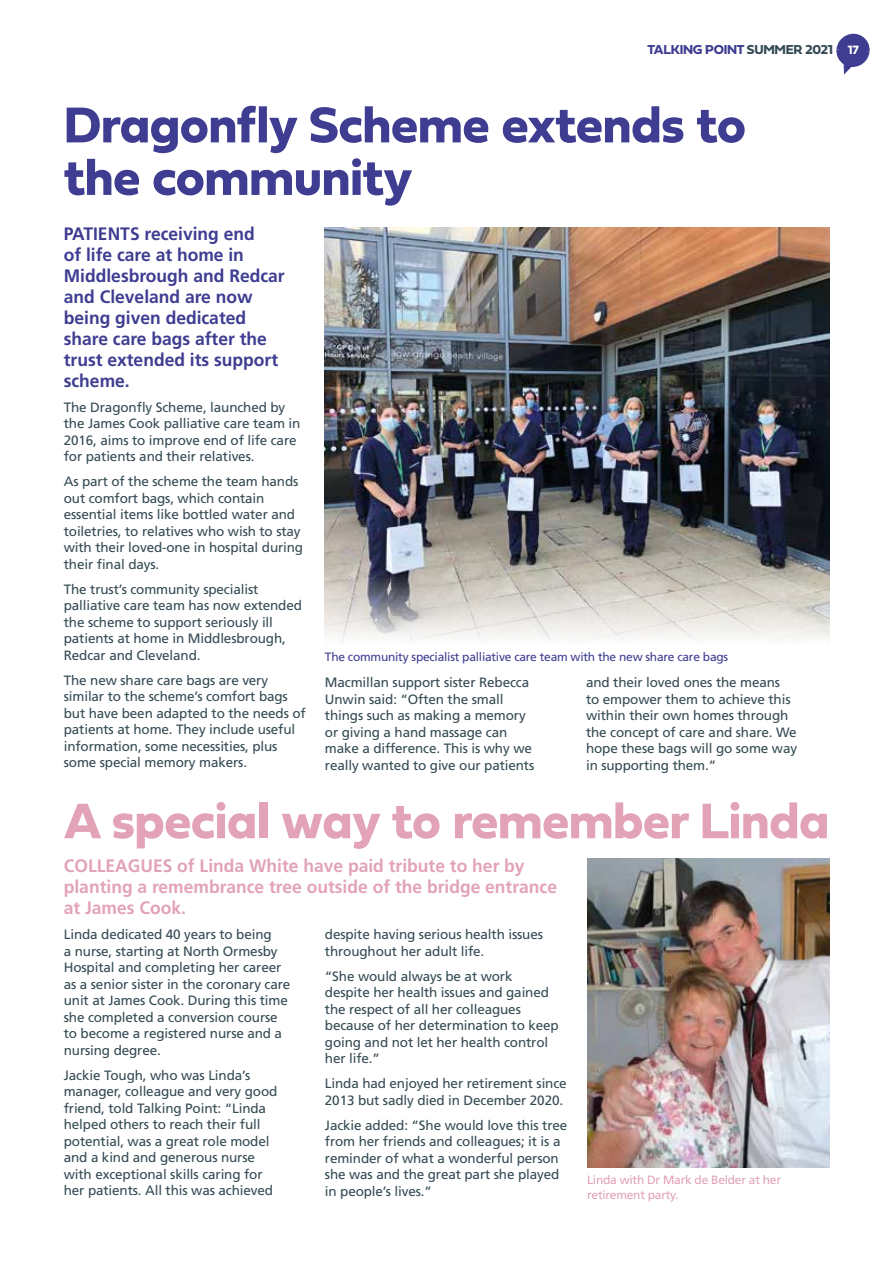
<style>
.page{position:relative;width:893px;height:1263px;background:#fff}
.page>*{position:absolute;margin:0;border:0;box-sizing:border-box;transform-origin:0 0}
.t1{font:52.5px/52.5px "Fieldwork Geo Bold";letter-spacing:-.01em;color:#3f3d91}
.t2{font:52.05px "Fieldwork Geo Bold";letter-spacing:-.01em;color:#e2a3b6}
.t3{font:700 18px/21px "Frutiger";color:#3f3d91}
.t4{font:700 18px/21px "Frutiger";color:#e2a3b6}
.t5{font:13.5px/16.5px "Frutiger";letter-spacing:-.01em;color:#354b54}
.t6{font:13.5px "Fieldwork Geo Bold";letter-spacing:-.02em;color:#3f3d91}
.t7{font:12px "Frutiger";letter-spacing:-.02em;color:#3f3d91}
.t8{font:12px/15px "Frutiger";letter-spacing:-.02em;color:#e2a3b6}
.s1{color:#354b54}
.s2{font-size:12.6px;color:#fff}
</style>
<div class="page">
<svg style="left:836px;top:33px;width:34px;height:42px"></svg>
<img style="left:325px;top:227px;width:504px;height:414px">
<img style="left:587px;top:858px;width:242px;height:310px">
<p class="t6" style="left:647px;top:38px;width:213px">TALKING POINT <span class="s1">SUMMER 2021</span> <span class="s2">17</span></p>
<h1 class="t1" style="left:64px;top:97px;width:684px">Dragonfly Scheme extends to the community</h1>
<h3 class="t3" style="left:64px;top:223px;width:222px">PATIENTS receiving end<br>of life care at home in<br>Middlesbrough and Redcar and Cleveland are now being given dedicated share care bags after the trust extended its support scheme.</h3>
<p class="t5" style="left:64px;top:399px;width:238px">The Dragonfly Scheme, launched by the James Cook palliative care team in 2016, aims to improve end of life care for patients and their relatives.</p>
<p class="t5" style="left:64px;top:474px;width:241px">As part of the scheme the team hands out comfort bags, which contain essential items like bottled water and toiletries, to relatives who wish to stay with their loved-one in hospital during their final days.</p>
<p class="t5" style="left:64px;top:581px;width:240px">The trust’s community specialist palliative care team has now extended the scheme to support seriously ill patients at home in Middlesbrough, Redcar and Cleveland.</p>
<p class="t5" style="left:64px;top:672px;width:243px">The new share care bags are very similar to the scheme’s comfort bags but have been adapted to the needs of patients at home. They include useful information, some necessities, plus some special memory makers.</p>
<p class="t5" style="left:325px;top:674px;width:211px">Macmillan support sister Rebecca<br>Unwin said: “Often the small things such as making a memory or giving a hand massage can make a difference. This is why we really wanted to give our patients</p>
<p class="t5" style="left:586px;top:674px;width:213px">and their loved ones the means<br>to empower them to achieve this within their own homes through the concept of care and share. We hope these bags will go some way in supporting them.”</p>
<p class="t7" style="left:325px;top:649px;width:405px">The community specialist palliative care team with the new share care bags</p>
<h2 class="t2" style="left:64px;top:780px;width:767px">A special way to remember Linda</h2>
<h3 class="t4" style="left:64px;top:855px;width:495px">COLLEAGUES of Linda White have paid tribute to her by planting a remembrance tree outside of the bridge entrance at James Cook.</h3>
<p class="t5" style="left:64px;top:926px;width:228px">Linda dedicated 40 years to being<br>a nurse, starting at North Ormesby<br>Hospital and completing her career as a senior sister in the coronary care unit at James Cook. During this time she completed a conversion course to become a registered nurse and a nursing degree.</p>
<p class="t5" style="left:64px;top:1067px;width:215px">Jackie Tough, who was Linda’s manager, colleague and very good friend, told Talking Point: “Linda helped others to reach their full potential, was a great role model and a kind and generous nurse with exceptional skills caring for her patients. All this was achieved</p>
<p class="t5" style="left:325px;top:926px;width:220px">despite having serious health issues throughout her adult life.</p>
<p class="t5" style="left:325px;top:968px;width:235px">“She would always be at work despite her health issues and gained the respect of all her colleagues because of her determination to keep going and not let her health control her life.”</p>
<p class="t5" style="left:325px;top:1075px;width:243px">Linda had enjoyed her retirement since<br>2013 but sadly died in December 2020.</p>
<p class="t5" style="left:325px;top:1117px;width:244px">Jackie added: “She would love this tree from her friends and colleagues; it is a reminder of what a wonderful person she was and the great part she played in people’s lives.”</p>
<p class="t8" style="left:587px;top:1172px;width:195px">Linda with Dr Mark de Belder at her retirement party.</p>
</div>
